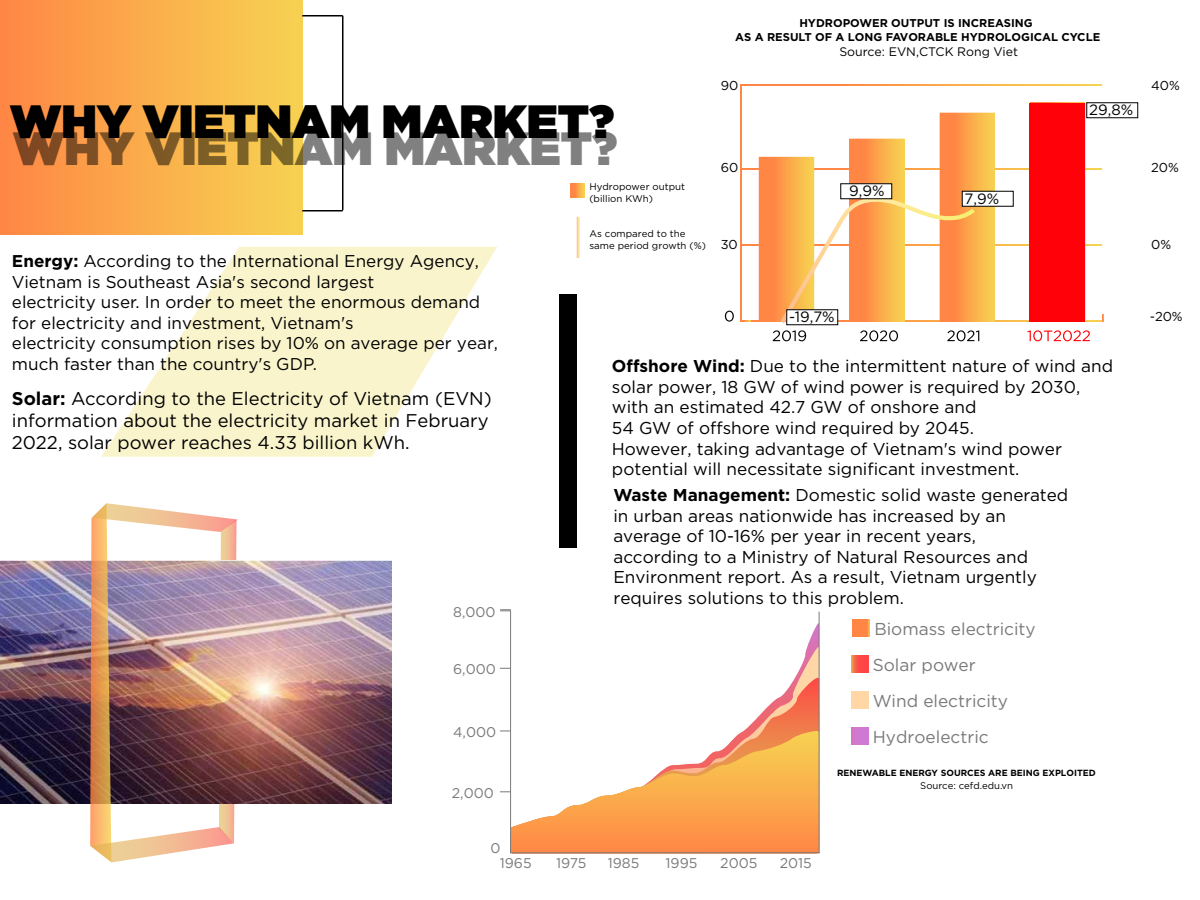
<style>
.page{position:relative;width:1200px;height:900px;background:#fff}
.page>*{position:absolute;margin:0;border:0;box-sizing:border-box;transform-origin:0 0}
.t1{font:46.65px "SVN Gotham Ultra";color:#000}
.t2{font:18.45px/22px "SVN Gotham";color:#000}
.t3{font:17.25px/36px "SVN Gotham";color:#7a7a79}
.t4{font:17.1px/20.5px "SVN Gotham";color:#000}
.t5{font:15px "SVN Gotham";color:#000}
.t6{font:14.1px/15.3px "SVN Gotham";color:#7a7a79}
.t7{font:12.9px "SVN Gotham";color:#000}
.t8{font:12.3px "SVN Gotham";color:#000}
.t9{font:700 11.25px/13.6px "SVN Gotham";color:#000;text-align:center}
.t10{font:9.75px/11.7px "SVN Gotham";color:#000}
.t11{font:9.6px "SVN Gotham";color:#000}
.t12{font:700 9px "SVN Gotham";color:#000}
.s1{font-weight:700}
</style>
<div class="page">
<img style="left:0;top:560px;width:391px;height:243px">
<div style="left:559px;top:295px;width:18px;height:253px;background:#000"></div>
<div style="left:1px;top:1px;width:301px;height:234px;background:linear-gradient(to right,#ff8745,#f7d351)"></div>
<svg style="left:101px;top:247px;width:396px;height:210px;fill:#f9f4cb"></svg>
<hr style="left:302px;top:15px;width:41px;height:1px;background:#000">
<hr style="left:302px;top:210px;width:41px;height:2px;background:#000">
<hr style="left:342px;top:16px;width:2px;height:194px;background:#000">
<img style="left:90px;top:503px;width:148px;height:359px">
<svg style="left:750px;top:320px;width:352px;height:1px"></svg>
<hr style="left:741px;top:85px;width:1px;height:236px;background:#ff8645">
<svg style="left:742px;top:245px;width:360px;height:1px"></svg>
<svg style="left:742px;top:168px;width:360px;height:1px"></svg>
<svg style="left:741px;top:84px;width:361px;height:1px"></svg>
<svg style="left:1030px;top:102px;width:56px;height:219px"></svg>
<svg style="left:741px;top:321px;width:362px;height:1px"></svg>
<svg style="left:1102px;top:315px;width:2px;height:6px"></svg>
<svg style="left:741px;top:320px;width:9px;height:2px"></svg>
<svg style="left:759px;top:113px;width:236px;height:228px"></svg>
<svg style="left:1027px;top:330px;width:63px;height:11px"></svg>
<svg style="left:725px;top:311px;width:9px;height:11px"></svg>
<div style="left:787px;top:310px;width:51px;height:15px;background:#fff"></div>
<div style="left:962px;top:191px;width:51px;height:15px;background:#fff"></div>
<div style="left:841px;top:184px;width:51px;height:15px;background:#fff"></div>
<svg style="left:510px;top:647px;width:309px;height:31px"></svg>
<svg style="left:510px;top:678px;width:309px;height:53px"></svg>
<svg style="left:510px;top:731px;width:309px;height:122px"></svg>
<svg style="left:853px;top:619px;width:17px;height:18px"></svg>
<svg style="left:851px;top:655px;width:17px;height:18px"></svg>
<div style="left:851px;top:691px;width:17px;height:17px;background:#ffd7a6"></div>
<svg style="left:851px;top:727px;width:17px;height:17px"></svg>
<svg style="left:571px;top:184px;width:13px;height:13px"></svg>
<div style="left:1030px;top:103px;width:55px;height:219px;background:#ff0108"></div>
<p class="t9" style="left:735px;top:16px;width:367px">HYDROPOWER OUTPUT IS INCREASING<br>AS A RESULT OF A LONG FAVORABLE HYDROLOGICAL CYCLE</p>
<h1 class="t1" style="left:10px;top:83px;width:606px">WHY VIETNAM MARKET?</h1>
<h1 class="t1" style="left:13px;top:110px;width:606px">WHY VIETNAM MARKET?</h1>
<p class="t10" style="left:589px;top:180px;width:97px">Hydropower output (billion KWh)</p>
<p class="t10" style="left:589px;top:227px;width:118px">As compared to the same period growth (%)</p>
<p class="t7" style="left:721px;top:76px;width:19px">90</p>
<p class="t7" style="left:721px;top:158px;width:19px">60</p>
<p class="t7" style="left:721px;top:235px;width:19px">30</p>
<p class="t8" style="left:839px;top:43px;width:180px">Source: EVN,CTCK Rong Viet</p>
<p class="t5" style="left:849px;top:180px;width:37px">9,9%</p>
<p class="t5" style="left:965px;top:188px;width:36px">7,9%</p>
<p class="t5" style="left:1089px;top:99px;width:46px">29,8%</p>
<p class="t4" style="left:12px;top:250px;width:488px"><span class="s1">Energy:</span> According to the International Energy Agency, Vietnam is Southeast Asia's second largest<br>electricity user. In order to meet the enormous demand for electricity and investment, Vietnam's<br>electricity consumption rises by 10% on average per year, much faster than the country's GDP.</p>
<p class="t2" style="left:12px;top:386px;width:481px"><span class="s1">Solar:</span> According to the Electricity of Vietnam (EVN) information about the electricity market in February<br>2022, solar power reaches 4.33 billion kWh.</p>
<p class="t6" style="left:453px;top:603px;width:44px">8,000</p>
<p class="t6" style="left:453px;top:660px;width:44px">6,000</p>
<p class="t6" style="left:453px;top:723px;width:45px">4,000</p>
<p class="t6" style="left:452px;top:784px;width:44px">2,000</p>
<p class="t6" style="left:500px;top:839px;width:33px;text-indent:-9px">0<br>1965</p>
<p class="t5" style="left:789px;top:306px;width:47px">-19,7%</p>
<p class="t4" style="left:612px;top:355px;width:503px"><span class="s1">Offshore Wind:</span> Due to the intermittent nature of wind and solar power, 18 GW of wind power is required by 2030, with an estimated 42.7 GW of onshore and<br>54 GW of offshore wind required by 2045.<br>However, taking advantage of Vietnam's wind power potential will necessitate significant investment.</p>
<p class="t4" style="left:613px;top:484px;width:456px"><span class="s1">Waste Management:</span> Domestic solid waste generated in urban areas nationwide has increased by an average of 10-16% per year in recent years,<br>according to a Ministry of Natural Resources and Environment report. As a result, Vietnam urgently requires solutions to this problem.</p>
<p class="t3" style="left:873px;top:610px;width:164px">Biomass electricity<br>Solar power<br>Wind electricity<br>Hydroelectric</p>
<p class="t11" style="left:920px;top:778px;width:94px">Source: cefd.edu.vn</p>
<p class="t12" style="left:837px;top:766px;width:260px">RENEWABLE ENERGY SOURCES ARE BEING EXPLOITED</p>
<p class="t6" style="left:556px;top:855px;width:32px">1975</p>
<p class="t6" style="left:608px;top:855px;width:33px">1985</p>
<p class="t6" style="left:666px;top:855px;width:33px">1995</p>
<p class="t6" style="left:720px;top:855px;width:39px">2005</p>
<p class="t6" style="left:780px;top:855px;width:34px">2015</p>
<p class="t7" style="left:1151px;top:76px;width:30px">40%</p>
<p class="t7" style="left:1151px;top:158px;width:29px">20%</p>
<p class="t7" style="left:1151px;top:235px;width:21px">0%</p>
<p class="t7" style="left:1150px;top:307px;width:34px">-20%</p>
</div>
